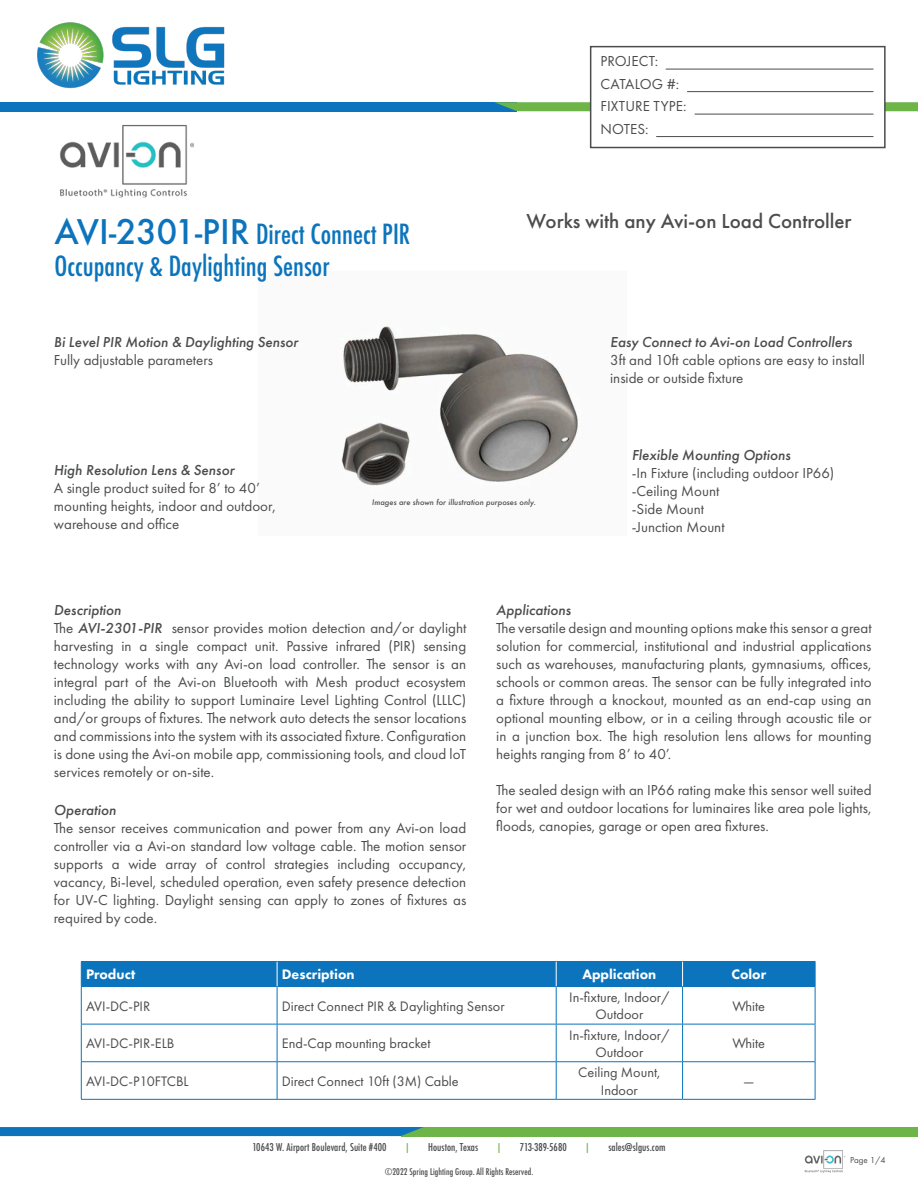
<style>
.page{position:relative;width:918px;height:1188px;background:#fff}
.page>*{position:absolute;margin:0;border:0;box-sizing:border-box;transform-origin:0 0}
.Product_Name_Heading{font:500 condensed 27px/32.4px "Futura";color:#0c74bc}
.Body_Text{font:500 21px "Futura PT";color:#4b4c4d}
.Body_Text-2{font:15px/18px "Futura PT";color:#4b4c4d;text-align:justify}
.Body_Text-3{font:italic 500 15px "Futura PT";color:#4b4c4d}
.t1{font:14.25px/17.1px "Futura PT";color:#4b4c4d;text-align:center}
.t2{font:800 14.25px "Futura PT";color:#fff}
.t3{font:500 condensed 10.5px "Futura";letter-spacing:.005em;color:#4b4c4d}
.t4{font:500 condensed 10.5px "Futura";color:#6eb549}
.t5{font:500 condensed 9px "Futura";letter-spacing:.005em;color:#4b4c4d}
.t6{font:9px "Futura PT";color:#4b4c4d}
.Body_Text_Heading{font:italic 500 7.5px "Futura";color:#4b4c4d}
.s1{font-stretch:normal;font-size:33px}
.s2{font-weight:500;font-style:italic}
</style>
<div class="page">
<div style="left:0;top:102px;width:517px;height:9px;background:#0c74bc"></div>
<svg style="left:494px;top:102px;width:424px;height:9px"></svg>
<img style="left:37px;top:22px;width:188px;height:67px">
<div style="left:401px;top:1127px;width:517px;height:9px;background:#6eb549"></div>
<svg style="left:0;top:1127px;width:423px;height:9px;background:#1076b9"></svg>
<hr style="left:81px;top:987px;width:1px;height:37px;background:#0c74bc">
<hr style="left:277px;top:987px;width:1px;height:37px;background:#0c74bc">
<hr style="left:556px;top:987px;width:1px;height:37px;background:#0c74bc">
<hr style="left:682px;top:987px;width:1px;height:37px;background:#0c74bc">
<hr style="left:815px;top:987px;width:1px;height:37px;background:#0c74bc">
<hr style="left:81px;top:1024px;width:196px;height:1px;background:#0c74bc">
<hr style="left:81px;top:1024px;width:1px;height:37px;background:#0c74bc">
<hr style="left:277px;top:1024px;width:279px;height:1px;background:#0c74bc">
<hr style="left:277px;top:1024px;width:1px;height:37px;background:#0c74bc">
<hr style="left:556px;top:1024px;width:127px;height:1px;background:#0c74bc">
<hr style="left:556px;top:1024px;width:1px;height:37px;background:#0c74bc">
<hr style="left:683px;top:1024px;width:132px;height:1px;background:#0c74bc">
<hr style="left:682px;top:1024px;width:1px;height:37px;background:#0c74bc">
<hr style="left:815px;top:1024px;width:1px;height:37px;background:#0c74bc">
<hr style="left:81px;top:1061px;width:196px;height:1px;background:#0c74bc">
<hr style="left:81px;top:1062px;width:1px;height:37px;background:#0c74bc">
<hr style="left:277px;top:1061px;width:279px;height:1px;background:#0c74bc">
<hr style="left:277px;top:1062px;width:1px;height:37px;background:#0c74bc">
<hr style="left:556px;top:1061px;width:127px;height:1px;background:#0c74bc">
<hr style="left:556px;top:1062px;width:1px;height:37px;background:#0c74bc">
<hr style="left:683px;top:1061px;width:132px;height:1px;background:#0c74bc">
<hr style="left:682px;top:1062px;width:1px;height:37px;background:#0c74bc">
<hr style="left:815px;top:1062px;width:1px;height:37px;background:#0c74bc">
<hr style="left:81px;top:1099px;width:196px;height:1px;background:#0c74bc">
<hr style="left:277px;top:1099px;width:279px;height:1px;background:#0c74bc">
<hr style="left:556px;top:1099px;width:127px;height:1px;background:#0c74bc">
<hr style="left:683px;top:1099px;width:132px;height:1px;background:#0c74bc">
<div style="left:81px;top:961px;width:735px;height:26px;background:#0c74bc"></div>
<img style="left:341px;top:326px;width:237px;height:160px">
<div style="left:590px;top:46px;width:296px;height:102px;background:#fff;border:2px solid #4b4c4d"></div>
<hr style="left:666px;top:69px;width:207px;height:1px;background:#4b4c4d">
<hr style="left:687px;top:91px;width:186px;height:1px;background:#4b4c4d">
<hr style="left:695px;top:114px;width:178px;height:1px;background:#4b4c4d">
<hr style="left:656px;top:136px;width:217px;height:1px;background:#4b4c4d">
<img style="left:60px;top:125px;width:134px;height:73px">
<img style="left:805px;top:1151px;width:40px;height:21px">
<p class="Product_Name_Heading" style="left:54px;top:218px;width:357px"><span class="s1">AVI-2301-PIR</span> Direct Connect PIR<br>Occupancy &amp; Daylighting Sensor</p>
<p class="Body_Text-3" style="left:54px;top:332px;width:246px">Bi Level PIR Motion &amp; Daylighting Sensor</p>
<p class="Body_Text-2" style="left:54px;top:351px;width:161px">Fully adjustable parameters</p>
<p class="Body_Text-2" style="left:601px;top:52px;width:59px">PROJECT:</p>
<p class="Body_Text-2" style="left:601px;top:75px;width:80px">CATALOG #:</p>
<p class="Body_Text-2" style="left:601px;top:97px;width:87px">FIXTURE TYPE:</p>
<p class="Body_Text-2" style="left:601px;top:120px;width:49px">NOTES:</p>
<p class="Body_Text" style="left:526px;top:208px;width:327px">Works with any Avi-on Load Controller</p>
<p class="Body_Text-3" style="left:610px;top:332px;width:244px">Easy Connect to Avi-on Load Controllers</p>
<p class="Body_Text-2" style="left:610px;top:351px;width:256px">3ft and 10ft cable options are easy to install inside or outside fixture</p>
<p class="Body_Text-3" style="left:54px;top:460px;width:182px">High Resolution Lens &amp; Sensor</p>
<p class="Body_Text-2" style="left:54px;top:479px;width:224px;text-align:left">A single product suited for 8’ to 40’ mounting heights, indoor and outdoor, warehouse and office</p>
<p class="Body_Text_Heading" style="left:372px;top:497px;width:165px">Images are shown for illustration purposes only.</p>
<p class="Body_Text-3" style="left:632px;top:445px;width:160px">Flexible Mounting Options</p>
<p class="Body_Text-2" style="left:632px;top:464px;width:204px">-In Fixture (including outdoor IP66)</p>
<p class="Body_Text-2" style="left:632px;top:482px;width:89px">-Ceiling Mount</p>
<p class="Body_Text-2" style="left:632px;top:500px;width:74px">-Side Mount</p>
<p class="Body_Text-2" style="left:632px;top:518px;width:94px">-Junction Mount</p>
<p class="Body_Text-3" style="left:54px;top:600px;width:69px">Description</p>
<p class="Body_Text-2" style="left:54px;top:618px;width:414px">The <span class="s2">AVI-2301-PIR</span> sensor provides motion detection and/or daylight harvesting in a single compact unit. Passive infrared (PIR) sensing technology works with any Avi-on load controller. The sensor is an integral part of the Avi-on Bluetooth with Mesh product ecosystem including the ability to support Luminaire Level Lighting Control (LLLC) and/or groups of fixtures. The network auto detects the sensor locations and commissions into the system with its associated fixture. Configuration is done using the Avi-on mobile app, commissioning tools, and cloud loT services remotely or on-site.</p>
<p class="Body_Text-3" style="left:54px;top:800px;width:64px">Operation</p>
<p class="Body_Text-2" style="left:54px;top:819px;width:414px">The sensor receives communication and power from any Avi-on load controller via a Avi-on standard low voltage cable. The motion sensor supports a wide array of control strategies including occupancy, vacancy, Bi-level, scheduled operation, even safety presence detection for UV-C lighting. Daylight sensing can apply to zones of fixtures as required by code.</p>
<p class="Body_Text-3" style="left:496px;top:600px;width:76px">Applications</p>
<p class="Body_Text-2" style="left:496px;top:618px;width:377px">The versatile design and mounting options make this sensor a great solution for commercial, institutional and industrial applications such as warehouses, manufacturing plants, gymnasiums, offices, schools or common areas. The sensor can be fully integrated into a fixture through a knockout, mounted as an end-cap using an optional mounting elbow, or in a ceiling through acoustic tile or in a junction box. The high resolution lens allows for mounting heights ranging from 8’ to 40’.</p>
<p class="Body_Text-2" style="left:496px;top:780px;width:377px">The sealed design with an IP66 rating make this sensor well suited for wet and outdoor locations for luminaires like area pole lights, floods, canopies, garage or open area fixtures.</p>
<p class="t2" style="left:86px;top:966px;width:51px">Product</p>
<p class="t2" style="left:282px;top:966px;width:74px">Description</p>
<p class="t2" style="left:582px;top:966px;width:76px">Application</p>
<p class="t2" style="left:731px;top:966px;width:36px">Color</p>
<p class="t1" style="left:86px;top:997px;width:66px">AVI-DC-PIR</p>
<p class="t1" style="left:282px;top:997px;width:224px">Direct Connect PIR &amp; Daylighting Sensor</p>
<p class="t1" style="left:569px;top:989px;width:102px">In-fixture, Indoor/<br>Outdoor</p>
<p class="t1" style="left:733px;top:997px;width:34px">White</p>
<p class="t1" style="left:86px;top:1035px;width:90px">AVI-DC-PIR-ELB</p>
<p class="t1" style="left:282px;top:1035px;width:150px">End-Cap mounting bracket</p>
<p class="t1" style="left:569px;top:1026px;width:102px">In-fixture, Indoor/<br>Outdoor</p>
<p class="t1" style="left:733px;top:1035px;width:34px">White</p>
<p class="t1" style="left:86px;top:1073px;width:104px">AVI-DC-P10FTCBL</p>
<p class="t1" style="left:282px;top:1073px;width:178px">Direct Connect 10ft (3M) Cable</p>
<p class="t1" style="left:578px;top:1064px;width:84px">Ceiling Mount,<br>Indoor</p>
<p class="t1" style="left:743px;top:1073px;width:13px">—</p>
<p class="t3" style="left:252px;top:1141px;width:136px">10643 W. Airport Boulevard, Suite #400</p>
<p class="t4" style="left:404px;top:1141px;width:7px">|</p>
<p class="t3" style="left:428px;top:1141px;width:51px">Houston, Texas</p>
<p class="t4" style="left:496px;top:1141px;width:7px">|</p>
<p class="t3" style="left:520px;top:1141px;width:48px">713-389-5680</p>
<p class="t4" style="left:585px;top:1141px;width:7px">|</p>
<p class="t3" style="left:608px;top:1141px;width:59px">sales@slgus.com</p>
<p class="t5" style="left:385px;top:1166px;width:150px">©2022 Spring Lighting Group. All Rights Reserved.</p>
<p class="t6" style="left:850px;top:1154px;width:37px">Page 1/4</p>
</div>
